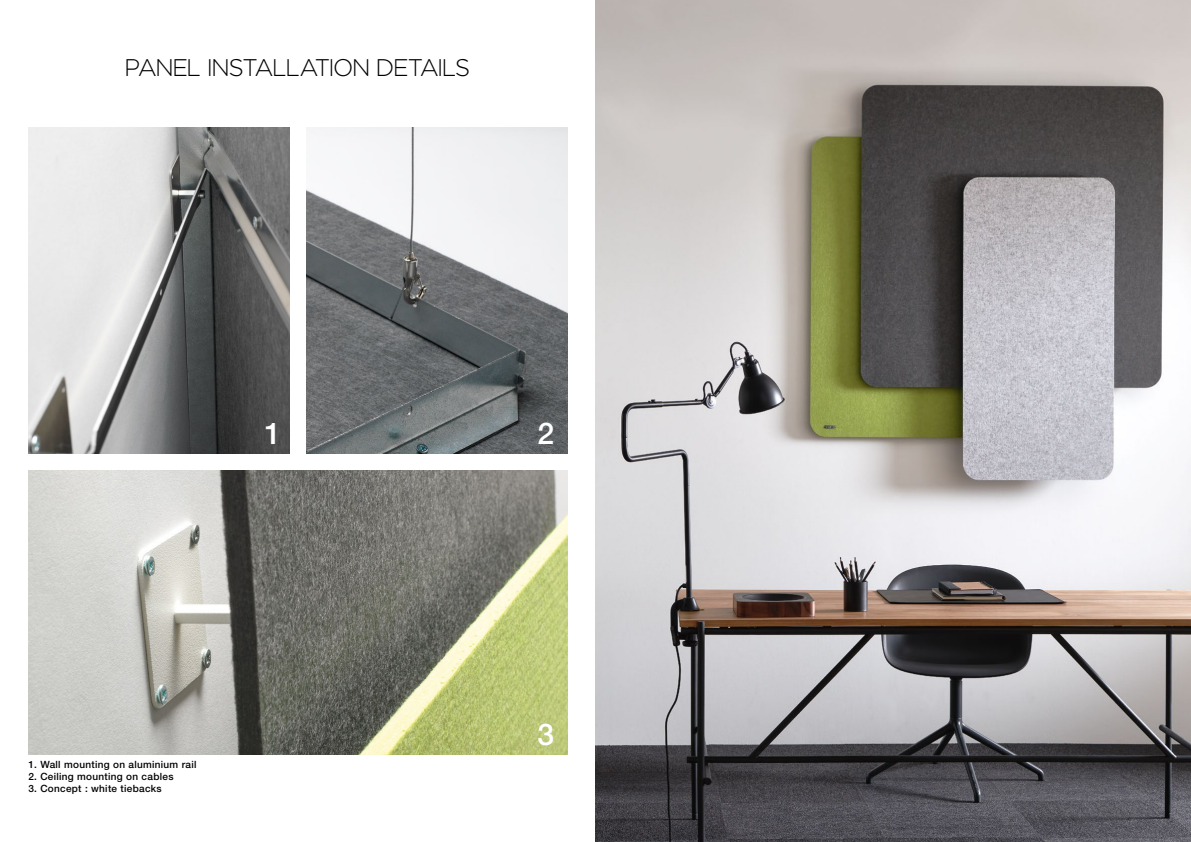
<style>
.page{position:relative;width:1191px;height:842px;background:#fff}
.page>*{position:absolute;margin:0;border:0;box-sizing:border-box;transform-origin:0 0}
.t1{font:500 30px "Helvetica Neue";color:#fff}
.t2{font:300 24px "Regencie";color:#000}
.t3{font:500 10px "Helvetica Neue";letter-spacing:.03em;color:#000}
</style>
<div class="page">
<img style="left:28px;top:128px;width:261px;height:326px">
<img style="left:595px;top:0;width:596px;height:842px">
<img style="left:307px;top:128px;width:261px;height:326px">
<img style="left:28px;top:471px;width:539px;height:283px">
<h2 class="t2" style="left:126px;top:52px;width:346px">PANEL INSTALLATION DETAILS</h2>
<h1 class="t1" style="left:264px;top:416px;width:18px">1</h1>
<h1 class="t1" style="left:537px;top:416px;width:18px">2</h1>
<p class="t3" style="left:28px;top:758px;width:170px">1. Wall mounting on aluminium rail</p>
<p class="t3" style="left:28px;top:770px;width:147px">2. Ceiling mounting on cables</p>
<p class="t3" style="left:28px;top:782px;width:135px">3. Concept : white tiebacks</p>
<h1 class="t1" style="left:537px;top:716px;width:18px">3</h1>
</div>
